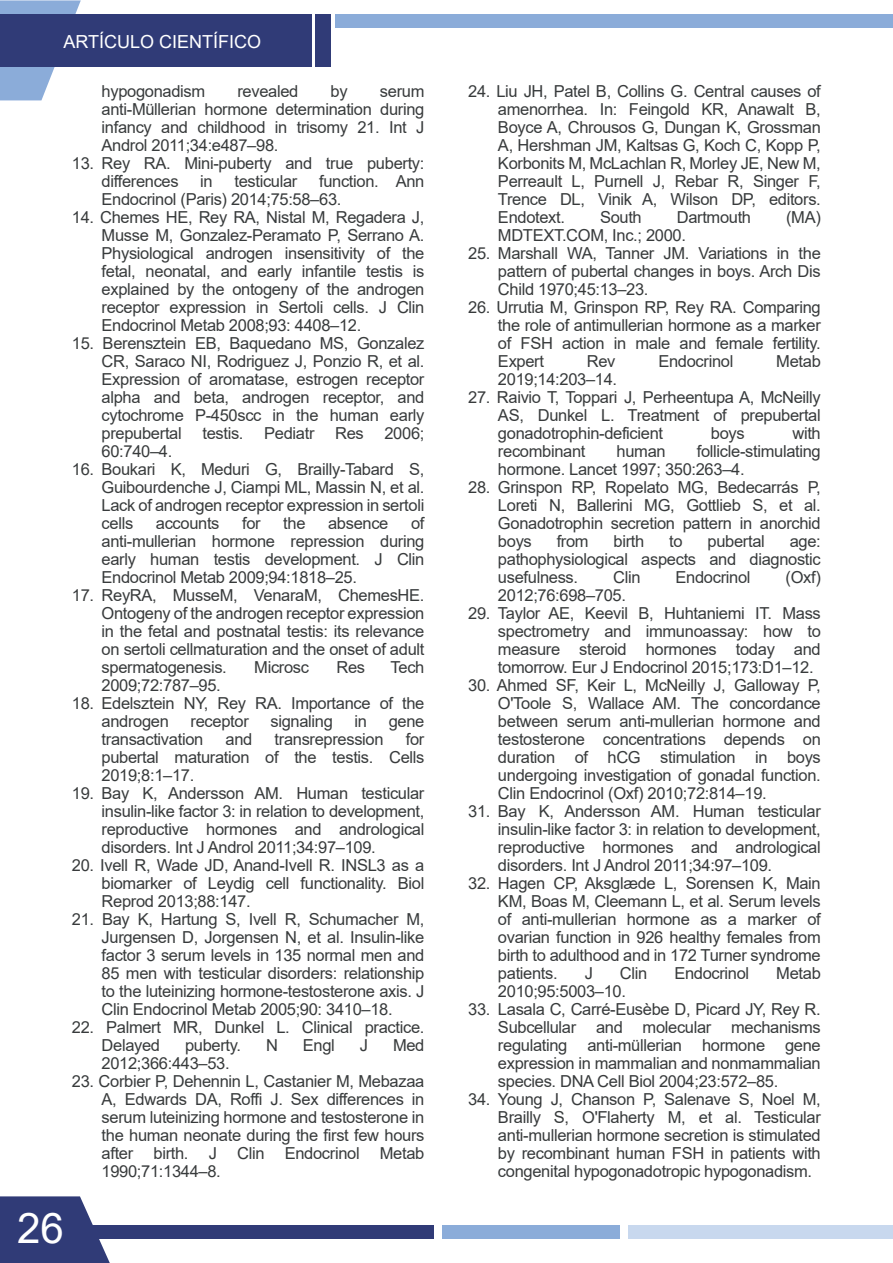
<style>
.page{position:relative;width:893px;height:1263px;background:#fff}
.page>*{position:absolute;margin:0;border:0;box-sizing:border-box;transform-origin:0 0}
.t1{font:42.15px "Arial";color:#fff}
.t2{font:18px "Arial";color:#fff}
.t3{font:16.5px/18px "Arial";letter-spacing:-.02em;color:#383b3c;text-align:justify}
</style>
<div class="page">
<svg style="left:0;top:0;width:81px;height:100px"></svg>
<div style="left:0;top:14px;width:312px;height:52px;background:#303b77"></div>
<div style="left:315px;top:14px;width:15px;height:52px;background:#303b77"></div>
<div style="left:335px;top:14px;width:558px;height:14px;background:#8bacd9"></div>
<div style="left:80px;top:1224px;width:354px;height:14px;background:#303b77"></div>
<div style="left:442px;top:1224px;width:177px;height:14px;background:#8bacd9"></div>
<div style="left:629px;top:1224px;width:264px;height:14px;background:#c8d8ee"></div>
<svg style="left:0;top:1196px;width:110px;height:67px"></svg>
<p class="t2" style="left:63px;top:29px;width:199px">ARTÍCULO CIENTÍFICO</p>
<p class="t3" style="left:102px;top:82px;width:105px">hypogonadism</p>
<p class="t3" style="left:237px;top:82px;width:62px">revealed</p>
<p class="t3" style="left:331px;top:82px;width:19px">by</p>
<p class="t3" style="left:102px;top:82px;width:324px;text-indent:278px">serum anti-Müllerian hormone determination during infancy and childhood in trisomy 21. Int J Androl 2011;34:e487–98.</p>
<p class="t3" style="left:102px;top:154px;width:324px;text-indent:-30px">13. Rey RA. Mini-puberty and true puberty: differences</p>
<p class="t3" style="left:102px;top:172px;width:324px;text-indent:217px">function. Ann<br>Endocrinol (Paris) 2014;75:58–63.</p>
<p class="t3" style="left:102px;top:208px;width:324px;text-indent:-30px">14. Chemes HE, Rey RA, Nistal M, Regadera J, Musse M, Gonzalez-Peramato P, Serrano A.<br>Physiological androgen insensitivity of the fetal, neonatal, and early infantile testis is explained by the ontogeny of the androgen receptor expression in Sertoli cells. J Clin Endocrinol Metab 2008;93: 4408–12.</p>
<p class="t3" style="left:102px;top:334px;width:324px;text-indent:-30px">15. Berensztein EB, Baquedano MS, Gonzalez CR, Saraco NI, Rodriguez J, Ponzio R, et al.<br>Expression of aromatase, estrogen receptor alpha and beta, androgen receptor, and cytochrome P-450scc in the human early prepubertal</p>
<p class="t3" style="left:200px;top:172px;width:14px">in</p>
<p class="t3" style="left:234px;top:172px;width:65px">testicular</p>
<p class="t3" style="left:202px;top:424px;width:43px">testis.</p>
<p class="t3" style="left:264px;top:424px;width:52px">Pediatr</p>
<p class="t3" style="left:335px;top:424px;width:30px">Res</p>
<p class="t3" style="left:384px;top:424px;width:41px">2006;</p>
<p class="t3" style="left:102px;top:442px;width:72px">60:740–4.</p>
<p class="t3" style="left:102px;top:460px;width:324px;text-indent:-30px">16. Boukari K, Meduri G, Brailly-Tabard S, Guibourdenche J, Ciampi ML, Massin N, et al.<br>Lack of androgen receptor expression in sertoli cells</p>
<p class="t3" style="left:102px;top:514px;width:324px;text-indent:309px">of anti-mullerian hormone repression during early human testis development. J Clin Endocrinol Metab 2009;94:1818–25.</p>
<p class="t3" style="left:102px;top:586px;width:324px;text-indent:-30px">17. ReyRA, MusseM, VenaraM, ChemesHE.<br>Ontogeny of the androgen receptor expression in the fetal and postnatal testis: its relevance on sertoli cellmaturation and the onset of adult spermatogenesis.</p>
<p class="t3" style="left:156px;top:514px;width:65px">accounts</p>
<p class="t3" style="left:242px;top:514px;width:20px">for</p>
<p class="t3" style="left:283px;top:514px;width:24px">the</p>
<p class="t3" style="left:328px;top:514px;width:62px">absence</p>
<p class="t3" style="left:254px;top:658px;width:56px">Microsc</p>
<p class="t3" style="left:336px;top:658px;width:30px">Res</p>
<p class="t3" style="left:391px;top:658px;width:35px">Tech</p>
<p class="t3" style="left:102px;top:676px;width:121px">2009;72:787–95.</p>
<p class="t3" style="left:102px;top:694px;width:324px;text-indent:-30px">18. Edelsztein NY, Rey RA. Importance of the androgen</p>
<p class="t3" style="left:191px;top:712px;width:60px">receptor</p>
<p class="t3" style="left:270px;top:712px;width:64px">signaling</p>
<p class="t3" style="left:355px;top:712px;width:14px">in</p>
<p class="t3" style="left:389px;top:712px;width:37px">gene</p>
<p class="t3" style="left:102px;top:730px;width:103px">transactivation</p>
<p class="t3" style="left:226px;top:730px;width:28px">and</p>
<p class="t3" style="left:275px;top:730px;width:111px">transrepression</p>
<p class="t3" style="left:102px;top:730px;width:324px;text-indent:304px">for pubertal maturation of the testis. Cells 2019;8:1–17.</p>
<p class="t3" style="left:102px;top:784px;width:324px;text-indent:-30px">19. Bay K, Andersson AM. Human testicular insulin-like factor 3: in relation to development, reproductive hormones and andrological disorders. Int J Androl 2011;34:97–109.</p>
<p class="t3" style="left:102px;top:856px;width:324px;text-indent:-30px">20. Ivell R, Wade JD, Anand-Ivell R. INSL3 as a biomarker of Leydig cell functionality. Biol Reprod 2013;88:147.</p>
<p class="t3" style="left:102px;top:910px;width:324px;text-indent:-30px">21. Bay K, Hartung S, Ivell R, Schumacher M, Jurgensen D, Jorgensen N, et al. Insulin-like factor 3 serum levels in 135 normal men and 85 men with testicular disorders: relationship to the luteinizing hormone-testosterone axis. J Clin Endocrinol Metab 2005;90: 3410–18.</p>
<p class="t3" style="left:102px;top:1018px;width:324px;text-indent:-30px">22. Palmert MR, Dunkel L. Clinical practice.<br>Delayed</p>
<p class="t3" style="left:185px;top:1036px;width:58px">puberty.</p>
<p class="t3" style="left:266px;top:1036px;width:13px">N</p>
<p class="t3" style="left:303px;top:1036px;width:34px">Engl</p>
<p class="t3" style="left:360px;top:1036px;width:10px">J</p>
<p class="t3" style="left:393px;top:1036px;width:33px">Med</p>
<p class="t3" style="left:102px;top:1054px;width:130px">2012;366:443–53.</p>
<p class="t3" style="left:102px;top:1072px;width:324px;text-indent:-30px">23. Corbier P, Dehennin L, Castanier M, Mebazaa A, Edwards DA, Roffi J. Sex differences in serum luteinizing hormone and testosterone in the human neonate during the first few hours after birth. J Clin Endocrinol Metab 1990;71:1344–8.</p>
<h1 class="t1" style="left:17px;top:1199px;width:48px">26</h1>
<p class="t3" style="left:498px;top:82px;width:324px;text-indent:-30px">24. Liu JH, Patel B, Collins G. Central causes of amenorrhea. In: Feingold KR, Anawalt B, Boyce A, Chrousos G, Dungan K, Grossman A, Hershman JM, Kaltsas G, Koch C, Kopp P, Korbonits M, McLachlan R, Morley JE, New M, Perreault L, Purnell J, Rebar R, Singer F, Trence DL, Vinik A, Wilson DP, editors.<br>Endotext.</p>
<p class="t3" style="left:600px;top:208px;width:43px">South</p>
<p class="t3" style="left:677px;top:208px;width:76px">Dartmouth</p>
<p class="t3" style="left:786px;top:208px;width:36px">(MA)</p>
<p class="t3" style="left:498px;top:226px;width:190px">MDTEXT.COM, Inc.; 2000.</p>
<p class="t3" style="left:498px;top:244px;width:324px;text-indent:-30px">25. Marshall WA, Tanner JM. Variations in the pattern of pubertal changes in boys. Arch Dis Child 1970;45:13–23.</p>
<p class="t3" style="left:498px;top:298px;width:324px;text-indent:-30px">26. Urrutia M, Grinspon RP, Rey RA. Comparing the role of antimullerian hormone as a marker of FSH action in male and female fertility.<br>Expert</p>
<p class="t3" style="left:587px;top:352px;width:30px">Rev</p>
<p class="t3" style="left:658px;top:352px;width:76px">Endocrinol</p>
<p class="t3" style="left:776px;top:352px;width:46px">Metab</p>
<p class="t3" style="left:498px;top:370px;width:121px">2019;14:203–14.</p>
<p class="t3" style="left:498px;top:388px;width:324px;text-indent:-30px">27. Raivio T, Toppari J, Perheentupa A, McNeilly AS, Dunkel L. Treatment of prepubertal gonadotrophin-deficient</p>
<p class="t3" style="left:711px;top:424px;width:35px">boys</p>
<p class="t3" style="left:792px;top:424px;width:30px">with</p>
<p class="t3" style="left:498px;top:442px;width:324px;text-indent:199px">follicle-stimulating hormone. Lancet 1997; 350:263–4.</p>
<p class="t3" style="left:498px;top:478px;width:324px;text-indent:-30px">28. Grinspon RP, Ropelato MG, Bedecarrás P, Loreti N, Ballerini MG, Gottlieb S, et al.<br>Gonadotrophin secretion pattern in anorchid boys</p>
<p class="t3" style="left:498px;top:442px;width:89px">recombinant</p>
<p class="t3" style="left:617px;top:442px;width:51px">human</p>
<p class="t3" style="left:557px;top:532px;width:34px">from</p>
<p class="t3" style="left:614px;top:532px;width:32px">birth</p>
<p class="t3" style="left:669px;top:532px;width:15px">to</p>
<p class="t3" style="left:707px;top:532px;width:59px">pubertal</p>
<p class="t3" style="left:498px;top:532px;width:324px;text-indent:292px">age: pathophysiological aspects and diagnostic usefulness.</p>
<p class="t3" style="left:613px;top:568px;width:29px">Clin</p>
<p class="t3" style="left:675px;top:568px;width:76px">Endocrinol</p>
<p class="t3" style="left:785px;top:568px;width:37px">(Oxf)</p>
<p class="t3" style="left:498px;top:586px;width:130px">2012;76:698–705.</p>
<p class="t3" style="left:498px;top:604px;width:324px;text-indent:-30px">29. Taylor AE, Keevil B, Huhtaniemi IT. Mass spectrometry and immunoassay: how to measure steroid hormones today and tomorrow. Eur J Endocrinol 2015;173:D1–12.</p>
<p class="t3" style="left:498px;top:676px;width:324px;text-indent:-30px">30. Ahmed SF, Keir L, McNeilly J, Galloway P, O'Toole S, Wallace AM. The concordance between serum anti-mullerian hormone and testosterone concentrations depends on duration of hCG stimulation in boys undergoing investigation of gonadal function.<br>Clin Endocrinol (Oxf) 2010;72:814–19.</p>
<p class="t3" style="left:498px;top:802px;width:324px;text-indent:-30px">31. Bay K, Andersson AM. Human testicular insulin-like factor 3: in relation to development, reproductive hormones and andrological disorders. Int J Androl 2011;34:97–109.</p>
<p class="t3" style="left:498px;top:874px;width:324px;text-indent:-30px">32. Hagen CP, Aksglæde L, Sorensen K, Main KM, Boas M, Cleemann L, et al. Serum levels of anti-mullerian hormone as a marker of ovarian function in 926 healthy females from birth to adulthood and in 172 Turner syndrome patients.</p>
<p class="t3" style="left:585px;top:964px;width:10px">J</p>
<p class="t3" style="left:620px;top:964px;width:29px">Clin</p>
<p class="t3" style="left:674px;top:964px;width:76px">Endocrinol</p>
<p class="t3" style="left:776px;top:964px;width:46px">Metab</p>
<p class="t3" style="left:498px;top:982px;width:130px">2010;95:5003–10.</p>
<p class="t3" style="left:498px;top:1000px;width:324px;text-indent:-30px">33. Lasala C, Carré-Eusèbe D, Picard JY, Rey R.<br>Subcellular and molecular mechanisms regulating anti-müllerian hormone gene expression in mammalian and nonmammalian species. DNA Cell Biol 2004;23:572–85.</p>
<p class="t3" style="left:498px;top:1090px;width:324px;text-indent:-30px">34. Young J, Chanson P, Salenave S, Noel M, Brailly S, O'Flaherty M, et al. Testicular anti-mullerian hormone secretion is stimulated by recombinant human FSH in patients with congenital hypogonadotropic hypogonadism.</p>
</div>
